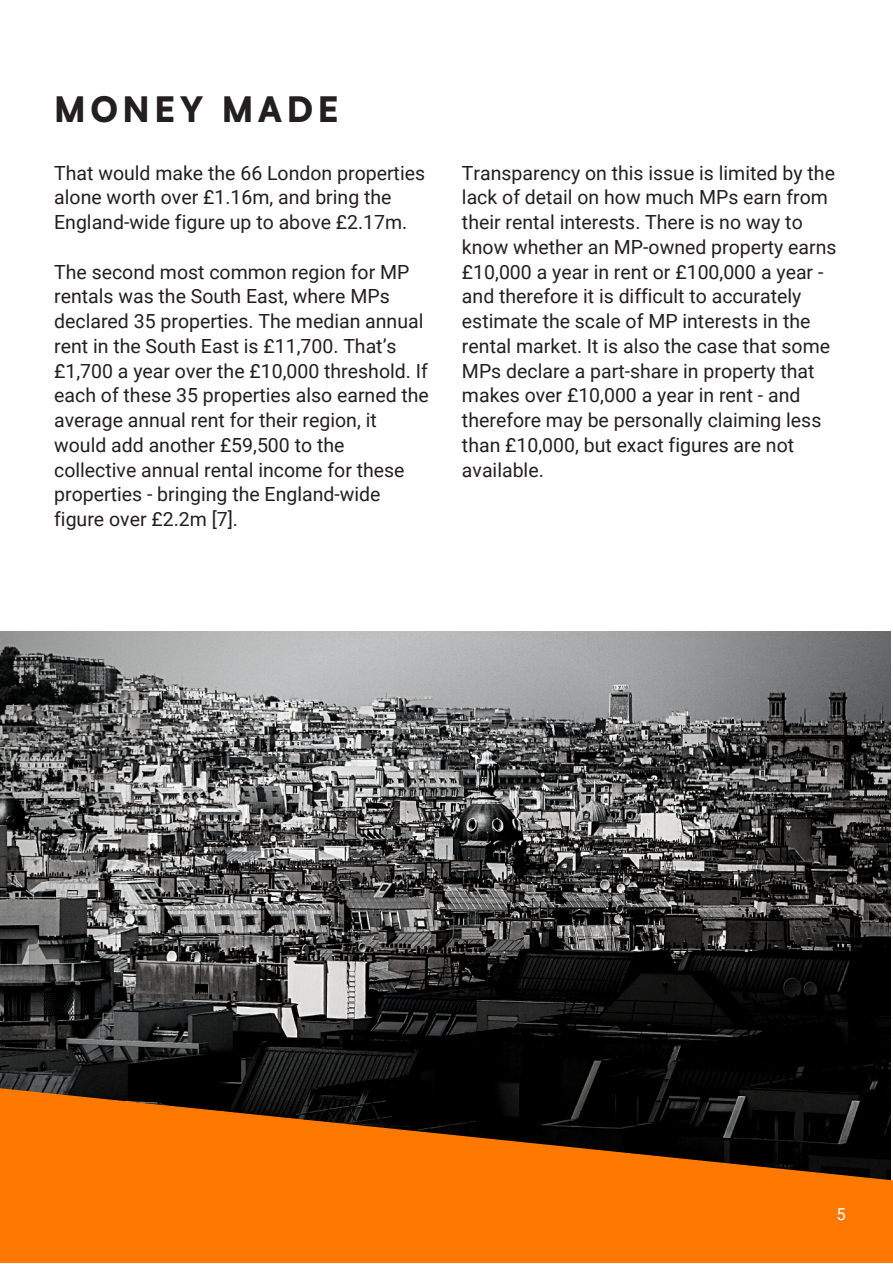
<style>
.page{position:relative;width:893px;height:1264px;background:#fff}
.page>*{position:absolute;margin:0;border:0;box-sizing:border-box;transform-origin:0 0}
.t1{font:900 34.65px "Satoshi";letter-spacing:.13em;color:#231f20}
.t2{font:19.5px/24.8px "Roboto";color:#231f20}
.t3{font:16.5px "Roboto";color:#fff}
</style>
<div class="page">
<svg style="left:0;top:631px;width:890px;height:449px;background:#555655"></svg>
<svg style="left:0;top:1080px;width:892px;height:182px;background:#b55702"></svg>
<p class="t1" style="left:54px;top:87px;width:286px">MONEY MADE</p>
<p class="t2" style="left:54px;top:161px;width:372px">That would make the 66 London properties alone worth over £1.16m, and bring the<br>England-wide figure up to above £2.17m.</p>
<p class="t2" style="left:54px;top:259px;width:376px">The second most common region for MP rentals was the South East, where MPs declared 35 properties. The median annual rent in the South East is £11,700. That’s £1,700 a year over the £10,000 threshold. If each of these 35 properties also earned the average annual rent for their region, it would add another £59,500 to the collective annual rental income for these properties - bringing the England-wide figure over £2.2m [7].</p>
<p class="t2" style="left:462px;top:161px;width:376px">Transparency on this issue is limited by the lack of detail on how much MPs earn from their rental interests. There is no way to know whether an MP-owned property earns £10,000 a year in rent or £100,000 a year - and therefore it is difficult to accurately estimate the scale of MP interests in the rental market. It is also the case that some MPs declare a part-share in property that makes over £10,000 a year in rent - and therefore may be personally claiming less than £10,000, but exact figures are not available.</p>
<p class="t3" style="left:836px;top:1204px;width:11px">5</p>
</div>
